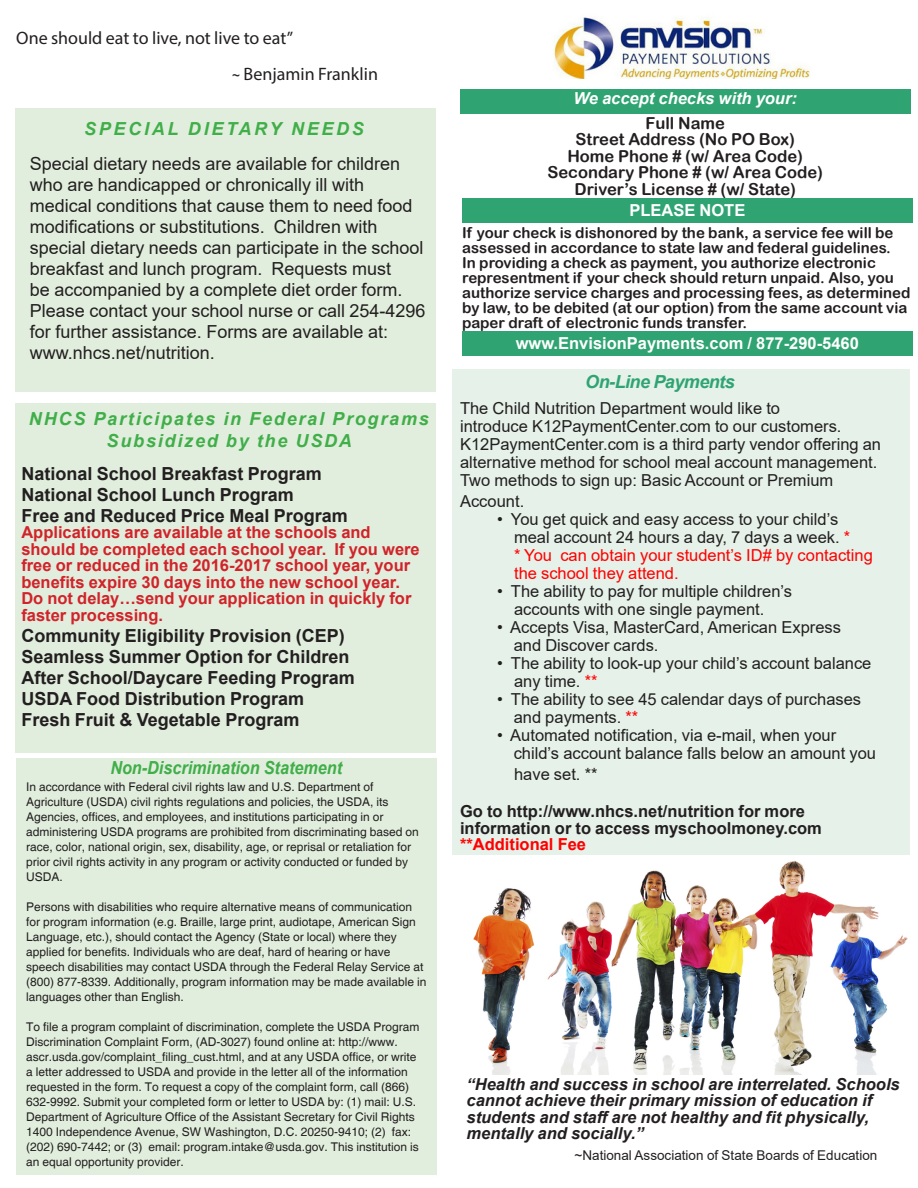
<style>
.page{position:relative;width:918px;height:1188px;background:#fff}
.page>*{position:absolute;margin:0;border:0;box-sizing:border-box;transform-origin:0 0}
.t1{font:18px/21px "Arial";color:#231f20}
.t2{font:700 18px/21px "Arial";color:#231f20}
.t3{font:italic 700 18px/21.8px "Arial";letter-spacing:.1em;color:#40ae49;text-align:center}
.t4{font:18px/36px "Myriad Pro";color:#231f20}
.t5{font:italic 700 18px "Arial";color:#40ae49;scale:.9 1}
.t6{font:italic 700 18px "Arial";letter-spacing:.15em;color:#40ae49}
.t7{font:italic 700 18px "Arial";letter-spacing:-.03em;color:#2fa472}
.t8{font:16.5px/18px "Arial";color:#231f20}
.t9{font:700 16.5px/16.5px "Arial";color:#d1232a}
.t10{font:italic 700 16.5px/16.5px "Arial";color:#231f20}
.t11{font:16.5px/16.5px "Arial Rounded MT Bold";color:#231f20;text-align:center}
.t12{font:700 16.5px/16.5px "Arial";color:#231f20}
.t13{font:700 16.5px "Arial";color:#fff}
.t14{font:italic 700 16.5px "Arial";color:#fff}
.t15{font:700 16.5px "Arial";color:#f00}
.t16{font:15px/15px "Arial Rounded MT Bold";color:#231f20}
.t17{font:13.5px "Arial";color:#231f20}
.t18{font:12px/15px "Helvetica";color:#231f20}
.s1{font-family:"Arial";font-size:13.5px}
.s2{color:#f00}
</style>
<div class="page">
<img style="left:473px;top:860px;width:435px;height:215px">
<div style="left:15px;top:108px;width:420px;height:283px;background:#e1eedd"></div>
<div style="left:452px;top:369px;width:457px;height:486px;background:#e5f1e9"></div>
<div style="left:16px;top:758px;width:420px;height:417px;background:#e1eedd"></div>
<div style="left:15px;top:403px;width:420px;height:349px;background:#e1eedd"></div>
<img style="left:554px;top:17px;width:256px;height:62px">
<div style="left:460px;top:89px;width:450px;height:25px;background:#2fa472"></div>
<div style="left:462px;top:198px;width:451px;height:25px;background:#2fa472"></div>
<div style="left:462px;top:331px;width:451px;height:25px;background:#2fa472"></div>
<h1 class="t4" style="left:232px;top:20px;width:147px;text-indent:-216px">One should eat to live, not live to eat”<br><span class="s1">~</span> Benjamin Franklin</h1>
<h1 class="t6" style="left:84px;top:116px;width:281px">SPECIAL DIETARY NEEDS</h1>
<p class="t1" style="left:30px;top:153px;width:397px">Special dietary needs are available for children who are handicapped or chronically ill with medical conditions that cause them to need food modifications or substitutions. Children with special dietary needs can participate in the school breakfast and lunch program. Requests must<br>be accompanied by a complete diet order form.<br>Please contact your school nurse or call 254-4296 for further assistance. Forms are available at: www.nhcs.net/nutrition.</p>
<h1 class="t3" style="left:29px;top:409px;width:401px">NHCS Participates in Federal Programs<br>Subsidized by the USDA</h1>
<h1 class="t2" style="left:21px;top:463px;width:328px">National School Breakfast Program<br>National School Lunch Program<br>Free and Reduced Price Meal Program</h1>
<p class="t9" style="left:21px;top:524px;width:400px">Applications are available at the schools and should be completed each school year. If you were free or reduced in the 2016-2017 school year, your benefits expire 30 days into the new school year.<br>Do not delay…send your application in quickly for faster processing.</p>
<h1 class="t2" style="left:21px;top:625px;width:335px">Community Eligibility Provision (CEP)<br>Seamless Summer Option for Children After School/Daycare Feeding Program USDA Food Distribution Program Fresh Fruit &amp; Vegetable Program</h1>
<h1 class="t5" style="left:110px;top:756px;width:259px">Non-Discrimination Statement</h1>
<p class="t18" style="left:26px;top:780px;width:394px">In accordance with Federal civil rights law and U.S. Department of Agriculture (USDA) civil rights regulations and policies, the USDA, its Agencies, offices, and employees, and institutions participating in or administering USDA programs are prohibited from discriminating based on race, color, national origin, sex, disability, age, or reprisal or retaliation for prior civil rights activity in any program or activity conducted or funded by USDA.</p>
<p class="t18" style="left:26px;top:900px;width:402px">Persons with disabilities who require alternative means of communication for program information (e.g. Braille, large print, audiotape, American Sign Language, etc.), should contact the Agency (State or local) where they applied for benefits. Individuals who are deaf, hard of hearing or have speech disabilities may contact USDA through the Federal Relay Service at (800) 877-8339. Additionally, program information may be made available in languages other than English.</p>
<p class="t18" style="left:26px;top:1020px;width:395px">To file a program complaint of discrimination, complete the USDA Program Discrimination Complaint Form, (AD-3027) found online at: http://www. ascr.usda.gov/complaint_filing_cust.html, and at any USDA office, or write a letter addressed to USDA and provide in the letter all of the information requested in the form. To request a copy of the complaint form, call (866)<br>632-9992. Submit your completed form or letter to USDA by: (1) mail: U.S.<br>Department of Agriculture Office of the Assistant Secretary for Civil Rights 1400 Independence Avenue, SW Washington, D.C. 20250-9410; (2) fax: (202) 690-7442; or (3) email: program.intake@usda.gov. This institution is an equal opportunity provider.</p>
<h2 class="t14" style="left:574px;top:88px;width:225px">We accept checks with your:</h2>
<h2 class="t11" style="left:547px;top:114px;width:277px">Full Name<br>Street Address (No PO Box)<br>Home Phone # (w/ Area Code)<br>Secondary Phone # (w/ Area Code)<br>Driver’s License # (w/ State)</h2>
<h2 class="t13" style="left:629px;top:199px;width:117px">PLEASE NOTE</h2>
<p class="t16" style="left:462px;top:225px;width:450px">If your check is dishonored by the bank, a service fee will be assessed in accordance to state law and federal guidelines.<br>In providing a check as payment, you authorize electronic representment if your check should return unpaid. Also, you authorize service charges and processing fees, as determined by law, to be debited (at our option) from the same account via paper draft of electronic funds transfer.</p>
<h2 class="t13" style="left:516px;top:332px;width:345px">www.EnvisionPayments.com / 877-290-5460</h2>
<h1 class="t7" style="left:585px;top:370px;width:151px">On-Line Payments</h1>
<p class="t8" style="left:460px;top:399px;width:423px">The Child Nutrition Department would like to<br>introduce K12PaymentCenter.com to our customers.<br>K12PaymentCenter.com is a third party vendor offering an alternative method for school meal account management.<br>Two methods to sign up: Basic Account or Premium</p>
<h2 class="t8" style="left:460px;top:492px;width:66px">Account.</h2>
<h2 class="t8" style="left:514px;top:510px;width:360px;text-indent:-17px">• You get quick and easy access to your child’s meal account 24 hours a day, 7 days a week. <span class="s2">*<br>* You can obtain your student’s ID# by contacting the school they attend.</span></h2>
<h2 class="t8" style="left:514px;top:582px;width:280px;text-indent:-17px">• The ability to pay for multiple children’s accounts with one single payment.</h2>
<h2 class="t8" style="left:514px;top:618px;width:329px;text-indent:-16px">• Accepts Visa, MasterCard, American Express and Discover cards.</h2>
<h2 class="t8" style="left:514px;top:654px;width:359px;text-indent:-17px">• The ability to look-up your child’s account balance any time. <span class="s2">**</span></h2>
<h2 class="t8" style="left:514px;top:690px;width:349px;text-indent:-16px">• The ability to see 45 calendar days of purchases and payments. <span class="s2">**</span></h2>
<h2 class="t8" style="left:514px;top:726px;width:364px;text-indent:-17px">• Automated notification, via e-mail, when your child’s account balance falls below an amount you</h2>
<h2 class="t8" style="left:514px;top:765px;width:85px">have set. **</h2>
<h2 class="t12" style="left:460px;top:803px;width:363px">Go to http://www.nhcs.net/nutrition for more information or to access myschoolmoney.com</h2>
<h2 class="t15" style="left:460px;top:833px;width:128px">**Additional Fee</h2>
<h2 class="t10" style="left:467px;top:1076px;width:435px">“Health and success in school are interrelated. Schools cannot achieve their primary mission of education if students and staff are not healthy and fit physically, mentally and socially.”</h2>
<p class="t17" style="left:575px;top:1146px;width:304px">~National Association of State Boards of Education</p>
</div>
